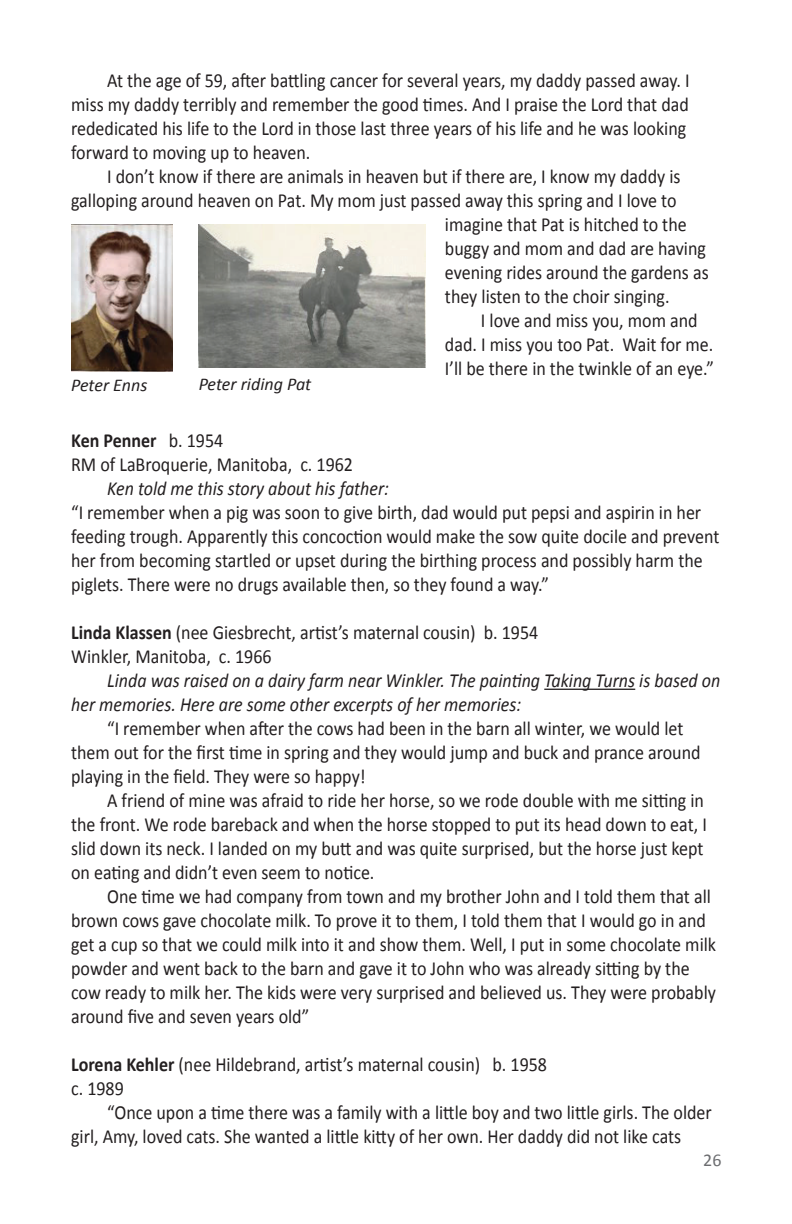
<style>
.page{position:relative;width:792px;height:1224px;background:#fff}
.page>*{position:absolute;margin:0;border:0;box-sizing:border-box;transform-origin:0 0}
.t1{font:20px/24px "Calibri";color:#231f20;scale:.9 1}
.t2{font:italic 20px/24px "Calibri";color:#231f20;scale:.9 1}
.t3{font:italic 18px "Calibri";color:#231f20}
.t4{font:18px "Calibri";color:#6c6d70}
.s1{font-weight:700}
</style>
<div class="page">
<hr style="left:544px;top:689px;width:91px;height:1px;background:#231f20">
<img style="left:71px;top:225px;width:101px;height:147px">
<img style="left:199px;top:224px;width:226px;height:144px">
<p class="t1" style="left:71px;top:68px;width:689px;text-indent:36px">At the age of 59, after battling cancer for several years, my daddy passed away. I miss my daddy terribly and remember the good times. And I praise the Lord that dad rededicated his life to the Lord in those last three years of his life and he was looking forward to moving up to heaven.</p>
<p class="t1" style="left:107px;top:164px;width:639px">I don’t know if there are animals in heaven but if there are, I know my daddy is</p>
<p class="t1" style="left:71px;top:188px;width:674px">galloping around heaven on Pat. My mom just passed away this spring and I love to</p>
<p class="t1" style="left:445px;top:212px;width:270px">imagine that Pat is hitched to the</p>
<p class="t1" style="left:445px;top:236px;width:292px">buggy and mom and dad are having</p>
<p class="t1" style="left:445px;top:260px;width:295px">evening rides around the gardens as</p>
<p class="t1" style="left:445px;top:284px;width:251px">they listen to the choir singing.</p>
<p class="t1" style="left:481px;top:308px;width:242px">I love and miss you, mom and</p>
<p class="t1" style="left:445px;top:332px;width:300px">dad. I miss you too Pat. Wait for me.</p>
<p class="t1" style="left:445px;top:356px;width:300px">I’ll be there in the twinkle of an eye.”</p>
<p class="t3" style="left:71px;top:373px;width:78px">Peter Enns</p>
<p class="t3" style="left:199px;top:371px;width:114px">Peter riding Pat</p>
<p class="t1" style="left:71px;top:428px;width:315px"><span class="s1">Ken Penner</span> b. 1954<br>RM of LaBroquerie, Manitoba, c. 1962</p>
<p class="t2" style="left:107px;top:476px;width:315px">Ken told me this story about his father:</p>
<p class="t1" style="left:71px;top:500px;width:722px">“I remember when a pig was soon to give birth, dad would put pepsi and aspirin in her feeding trough. Apparently this concoction would make the sow quite docile and prevent her from becoming startled or upset during the birthing process and possibly harm the piglets. There were no drugs available then, so they found a way.”</p>
<p class="t1" style="left:71px;top:620px;width:521px"><span class="s1">Linda Klassen</span> (nee Giesbrecht, artist’s maternal cousin) b. 1954<br>Winkler, Manitoba, c. 1966</p>
<p class="t2" style="left:71px;top:668px;width:723px;text-indent:36px">Linda was raised on a dairy farm near Winkler. The painting Taking Turns is based on her memories. Here are some other excerpts of her memories:</p>
<p class="t1" style="left:71px;top:716px;width:701px;text-indent:36px">“I remember when after the cows had been in the barn all winter, we would let them out for the first time in spring and they would jump and buck and prance around playing in the field. They were so happy!</p>
<p class="t1" style="left:71px;top:788px;width:708px;text-indent:36px">A friend of mine was afraid to ride her horse, so we rode double with me sitting in the front. We rode bareback and when the horse stopped to put its head down to eat, I slid down its neck. I landed on my butt and was quite surprised, but the horse just kept on eating and didn’t even seem to notice.</p>
<p class="t1" style="left:71px;top:884px;width:718px;text-indent:36px">One time we had company from town and my brother John and I told them that all brown cows gave chocolate milk. To prove it to them, I told them that I would go in and get a cup so that we could milk into it and show them. Well, I put in some chocolate milk powder and went back to the barn and gave it to John who was already sitting by the cow ready to milk her. The kids were very surprised and believed us. They were probably around five and seven years old”</p>
<p class="t1" style="left:71px;top:1052px;width:530px"><span class="s1">Lorena Kehler</span> (nee Hildebrand, artist’s maternal cousin) b. 1958 c. 1989</p>
<p class="t1" style="left:71px;top:1100px;width:713px;text-indent:36px">“Once upon a time there was a family with a little boy and two little girls. The older girl, Amy, loved cats. She wanted a little kitty of her own. Her daddy did not like cats</p>
<p class="t4" style="left:703px;top:1148px;width:20px">26</p>
</div>
